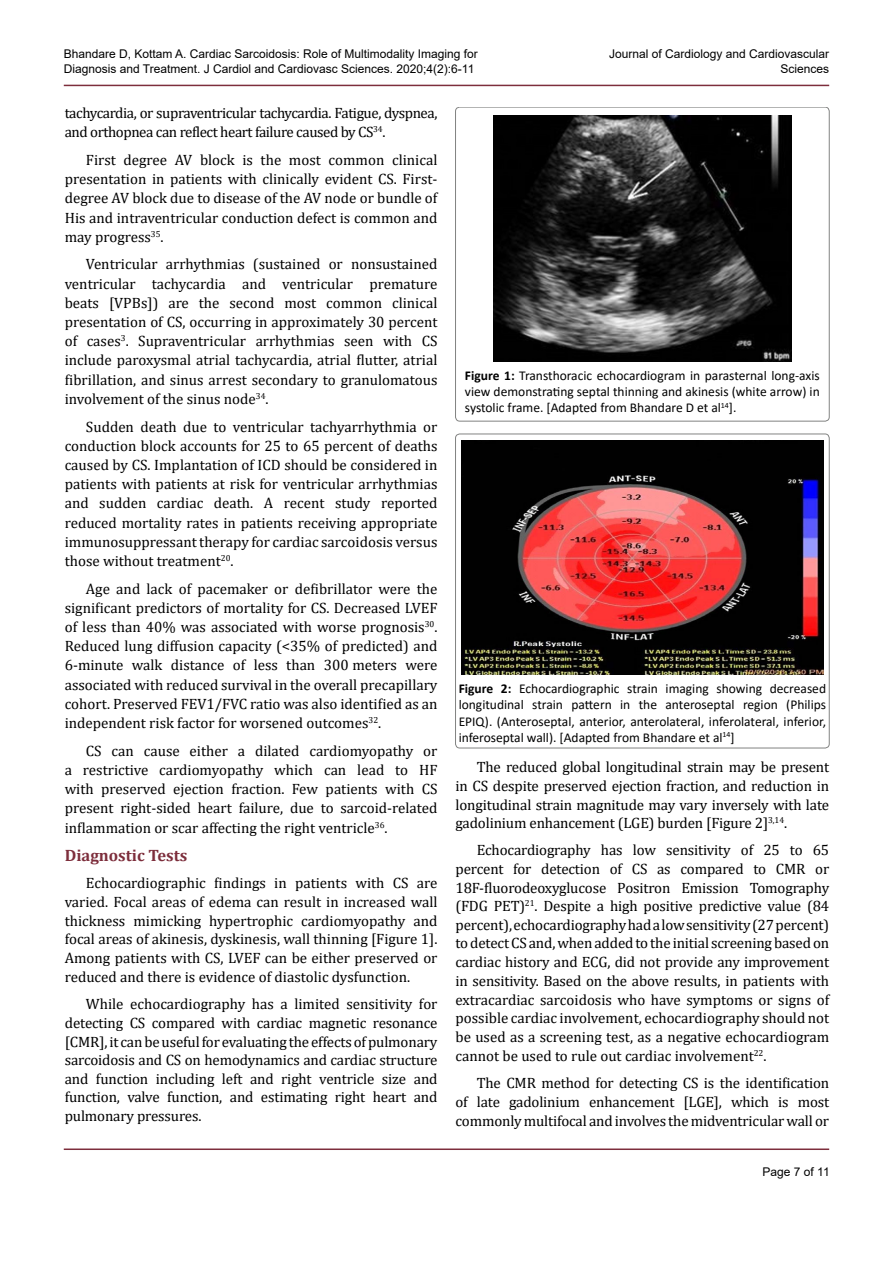
<style>
.page{position:relative;width:893px;height:1263px;background:#fff}
.page>*{position:absolute;margin:0;border:0;box-sizing:border-box;transform-origin:0 0}
.t1{font:700 16.5px "Cambria";color:#7d2e3c}
.t2{font:15px/19.2px "Cambria";color:#000;text-align:justify}
.t3{font:15px/19.2px "Cambria";letter-spacing:-.03em;color:#000}
.t4{font:13.5px/16.2px "Calibri";color:#000;text-align:justify}
.t5{font:12px/14.4px "Arial";color:#000}
.s1{font-weight:700}
</style>
<div class="page">
<hr style="left:64px;top:1148px;width:765px;height:2px;background:#7d2e3c">
<hr style="left:64px;top:85px;width:765px;height:1px;background:#7d2e3c">
<div style="left:455px;top:107px;width:374px;height:314px;border:1px solid #000400;border-radius:4px"></div>
<img style="left:494px;top:116px;width:297px;height:245px">
<div style="left:455px;top:434px;width:374px;height:314px;border:1px solid #000400;border-radius:4px"></div>
<img style="left:462px;top:440px;width:361px;height:234px">
<p class="t5" style="left:64px;top:47px;width:416px">Bhandare D, Kottam A. Cardiac Sarcoidosis: Role of Multimodality Imaging for<br>Diagnosis and Treatment. J Cardiol and Cardiovasc Sciences. 2020;4(2):6-11</p>
<p class="t5" style="left:609px;top:47px;width:222px;text-align:right">Journal of Cardiology and Cardiovascular<br>Sciences</p>
<p class="t3" style="left:65px;top:103px;width:374px">tachycardia, or supraventricular tachycardia. Fatigue, dyspnea, and orthopnea can reflect heart failure caused by CS<sup>34</sup>.</p>
<p class="t2" style="left:65px;top:150px;width:374px;text-indent:21px">First degree AV block is the most common clinical presentation in patients with clinically evident CS. First&shy;degree AV block due to disease of the AV node or bundle of His and intraventricular conduction defect is common and may progress<sup>35</sup>.</p>
<p class="t2" style="left:65px;top:255px;width:374px;text-indent:21px">Ventricular arrhythmias (sustained or nonsustained ventricular tachycardia and ventricular premature beats [VPBs]) are the second most common clinical presentation of CS, occurring in approximately 30 percent of cases<sup>3</sup>. Supraventricular arrhythmias seen with CS include paroxysmal atrial tachycardia, atrial flutter, atrial fibrillation, and sinus arrest secondary to granulomatous involvement of the sinus node<sup>34</sup>.</p>
<p class="t2" style="left:65px;top:417px;width:374px;text-indent:21px">Sudden death due to ventricular tachyarrhythmia or conduction block accounts for 25 to 65 percent of deaths caused by CS. Implantation of ICD should be considered in patients with patients at risk for ventricular arrhythmias and sudden cardiac death. A recent study reported reduced mortality rates in patients receiving appropriate immunosuppressant therapy for cardiac sarcoidosis versus those without treatment<sup>20</sup>.</p>
<p class="t2" style="left:65px;top:579px;width:374px;text-indent:21px">Age and lack of pacemaker or defibrillator were the significant predictors of mortality for CS. Decreased LVEF of less than 40% was associated with worse prognosis<sup>30</sup>.<br>Reduced lung diffusion capacity (&lt;35% of predicted) and 6-minute walk distance of less than 300 meters were associated with reduced survival in the overall precapillary cohort. Preserved FEV1/FVC ratio was also identified as an independent risk factor for worsened outcomes<sup>32</sup>.</p>
<p class="t2" style="left:65px;top:741px;width:374px;text-indent:21px">CS can cause either a dilated cardiomyopathy or a restrictive cardiomyopathy which can lead to HF with preserved ejection fraction. Few patients with CS present right-sided heart failure, due to sarcoid-related inflammation or scar affecting the right ventricle<sup>36</sup>.</p>
<p class="t1" style="left:65px;top:844px;width:124px">Diagnostic Tests</p>
<p class="t2" style="left:65px;top:873px;width:374px;line-height:18.8px;text-indent:21px">Echocardiographic findings in patients with CS are varied. Focal areas of edema can result in increased wall thickness mimicking hypertrophic cardiomyopathy and focal areas of akinesis, dyskinesis, wall thinning [Figure 1].<br>Among patients with CS, LVEF can be either preserved or reduced and there is evidence of diastolic dysfunction.</p>
<p class="t2" style="left:65px;top:995px;width:374px;line-height:18.6px;text-indent:21px">While echocardiography has a limited sensitivity for detecting CS compared with cardiac magnetic resonance [CMR], it can be useful for evaluating the effects of pulmonary sarcoidosis and CS on hemodynamics and cardiac structure and function including left and right ventricle size and function, valve function, and estimating right heart and pulmonary pressures.</p>
<p class="t4" style="left:465px;top:367px;width:356px"><span class="s1">Figure 1:</span> Transthoracic echocardiogram in parasternal long-axis view demonstrating septal thinning and akinesis (white arrow) in systolic frame. [Adapted from Bhandare D et al<sup>14</sup>].</p>
<p class="t4" style="left:459px;top:680px;width:369px"><span class="s1">Figure 2:</span> Echocardiographic strain imaging showing decreased longitudinal strain pattern in the anteroseptal region (Philips EPIQ). (Anteroseptal, anterior, anterolateral, inferolateral, inferior, inferoseptal wall). [Adapted from Bhandare et al<sup>14</sup>]</p>
<p class="t2" style="left:455px;top:758px;width:375px;line-height:18.6px;text-indent:21px">The reduced global longitudinal strain may be present in CS despite preserved ejection fraction, and reduction in longitudinal strain magnitude may vary inversely with late gadolinium enhancement (LGE) burden [Figure 2]<sup>3,14</sup>.</p>
<p class="t2" style="left:455px;top:841px;width:375px;line-height:18.6px;text-indent:21px">Echocardiography has low sensitivity of 25 to 65 percent for detection of CS as compared to CMR or 18F-fluorodeoxyglucose Positron Emission Tomography (FDG PET)<sup>21</sup>. Despite a high positive predictive value (84 percent), echocardiography had a low sensitivity (27 percent) to detect CS and, when added to the initial screening based on cardiac history and ECG, did not provide any improvement in sensitivity. Based on the above results, in patients with extracardiac sarcoidosis who have symptoms or signs of possible cardiac involvement, echocardiography should not be used as a screening test, as a negative echocardiogram cannot be used to rule out cardiac involvement<sup>22</sup>.</p>
<p class="t2" style="left:455px;top:1073px;width:375px;line-height:18.8px;text-indent:21px">The CMR method for detecting CS is the identification of late gadolinium enhancement [LGE], which is most commonly multifocal and involves the midventricular wall or</p>
<p class="t5" style="left:763px;top:1165px;width:69px">Page 7 of 11</p>
</div>
